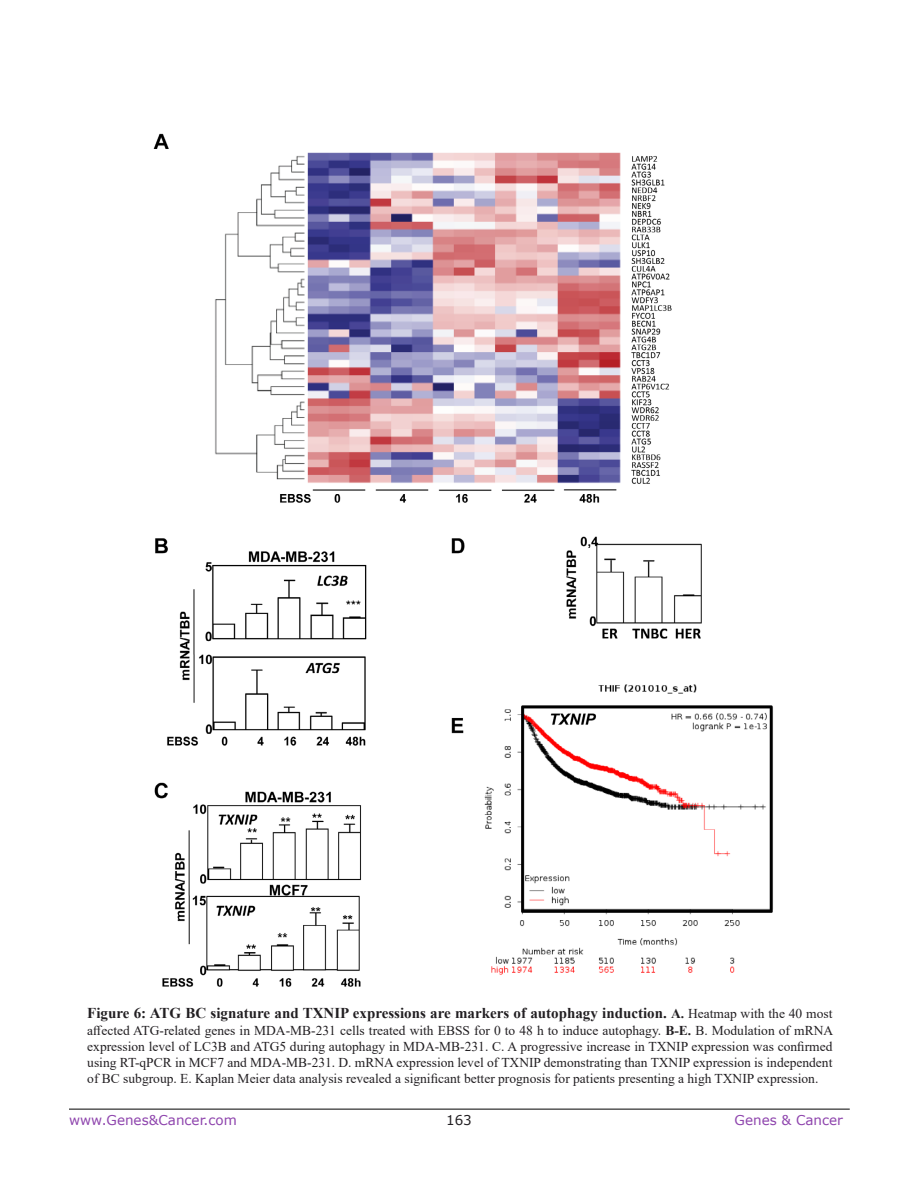
<style>
.page{position:relative;width:918px;height:1188px;background:#fff}
.page>*{position:absolute;margin:0;border:0;box-sizing:border-box;transform-origin:0 0}
.t1{font:700 15px "Times New Roman";color:#221f22}
.t2{font:13.5px/16.2px "Times New Roman";color:#221f22;text-align:justify}
.t3{font:13.5px "Verdana";color:#8e44ad}
.t4{font:13.5px "Verdana";color:#221f22}
.s1{font-size:13.5px}
.s2{font-weight:400;font-size:13.5px}
.s3{font-weight:700}
</style>
<div class="page">
<hr style="left:69px;top:1109px;width:781px;height:1px;background:#000">
<img style="left:153px;top:133px;width:620px;height:854px">
<p class="t1" style="left:87px;top:1003px;width:747px">Figure 6: ATG BC signature and TXNIP expressions are markers of autophagy induction. <span class="s1">A.</span> <span class="s2">Heatmap with the 40 most</span></p>
<p class="t2" style="left:87px;top:1022px;width:747px">affected ATG-related genes in MDA-MB-231 cells treated with EBSS for 0 to 48 h to induce autophagy. <span class="s3">B-E.</span> B. Modulation of mRNA expression level of LC3B and ATG5 during autophagy in MDA-MB-231. C. A progressive increase in TXNIP expression was confirmed using RT-qPCR in MCF7 and MDA-MB-231. D. mRNA expression level of TXNIP demonstrating than TXNIP expression is independent of BC subgroup. E. Kaplan Meier data analysis revealed a significant better prognosis for patients presenting a high TXNIP expression.</p>
<p class="t3" style="left:69px;top:1111px;width:169px">www.Genes&amp;Cancer.com</p>
<p class="t4" style="left:446px;top:1111px;width:27px">163</p>
<p class="t3" style="left:735px;top:1111px;width:110px">Genes &amp; Cancer</p>
</div>
